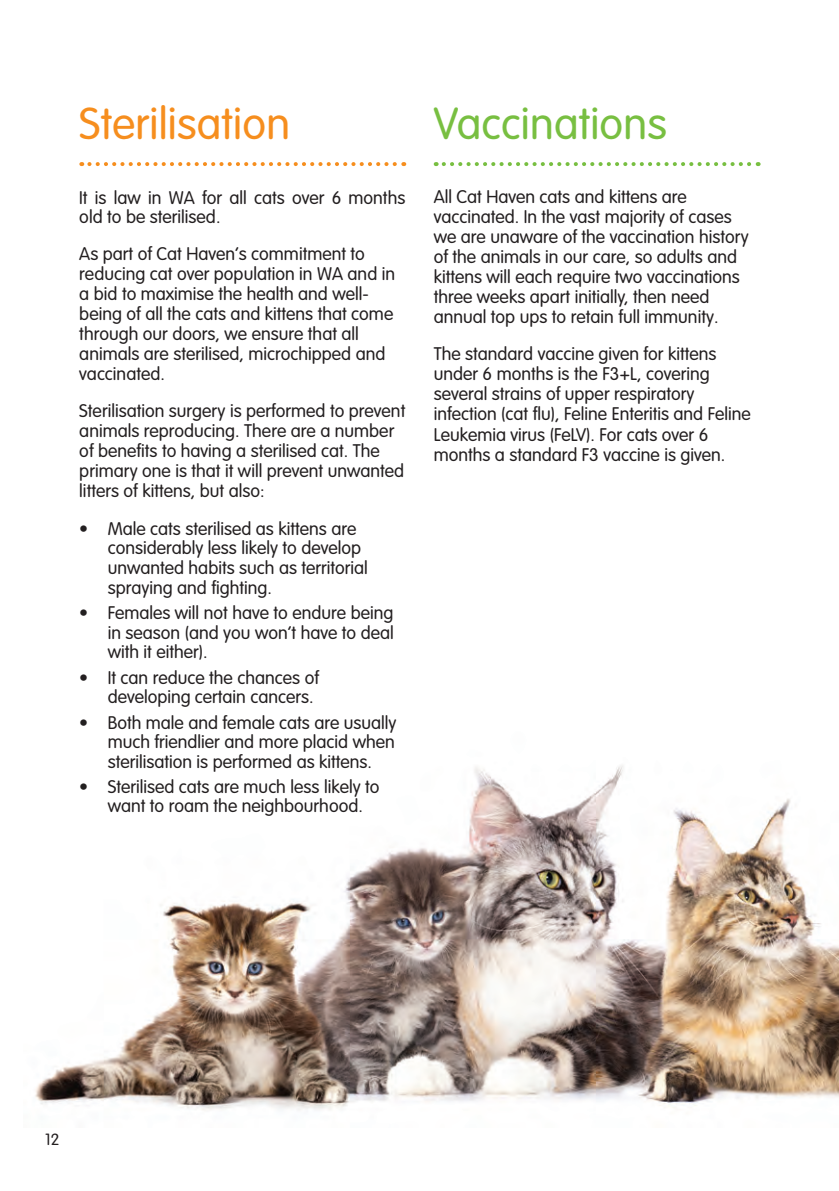
<style>
.page{position:relative;width:839px;height:1191px;background:#fff}
.page>*{position:absolute;margin:0;border:0;box-sizing:border-box;transform-origin:0 0}
.t1{font:300 44px "VAG Rounded";letter-spacing:.005em;color:#f68e1e}
.t2{font:300 44px "VAG Rounded";letter-spacing:.005em;color:#78bf41}
.t3{font:300 18px/20px "VAG Rounded";color:#231f20}
.t4{font:300 16px "VAG Rounded";color:#231f20}
</style>
<div class="page">
<img style="left:35px;top:765px;width:804px;height:346px">
<svg style="left:89px;top:162px;width:315px;height:4px"></svg>
<svg style="left:444px;top:162px;width:315px;height:4px"></svg>
<h1 class="t1" style="left:79px;top:99px;width:212px">Sterilisation</h1>
<p class="t3" style="left:79px;top:189px;width:328px;line-height:19.4px">It is law in WA for all cats over 6 months old to be sterilised.</p>
<p class="t3" style="left:79px;top:244px;width:317px">As part of Cat Haven’s commitment to reducing cat over population in WA and in a bid to maximise the health and well&shy;being of all the cats and kittens that come through our doors, we ensure that all animals are sterilised, microchipped and vaccinated.</p>
<p class="t3" style="left:79px;top:401px;width:328px">Sterilisation surgery is performed to prevent animals reproducing. There are a number of benefits to having a sterilised cat. The primary one is that it will prevent unwanted litters of kittens, but also:</p>
<p class="t3" style="left:108px;top:518px;width:262px;text-indent:-28px">• Male cats sterilised as kittens are considerably less likely to develop unwanted habits such as territorial spraying and fighting.</p>
<p class="t3" style="left:108px;top:603px;width:288px;line-height:19.4px;text-align:justify;text-indent:-28px">• Females will not have to endure being in season (and you won’t have to deal with it either).</p>
<p class="t3" style="left:108px;top:668px;width:213px;line-height:18.6px;text-indent:-28px">• It can reduce the chances of developing certain cancers.</p>
<p class="t3" style="left:108px;top:712px;width:290px;line-height:19.4px;text-align:justify;text-indent:-28px">• Both male and female cats are usually much friendlier and more placid when sterilisation is performed as kittens.</p>
<p class="t3" style="left:108px;top:777px;width:273px;line-height:19px;text-indent:-28px">• Sterilised cats are much less likely to want to roam the neighbourhood.</p>
<h1 class="t2" style="left:434px;top:99px;width:235px">Vaccinations</h1>
<p class="t3" style="left:434px;top:187px;width:317px">All Cat Haven cats and kittens are vaccinated. In the vast majority of cases we are unaware of the vaccination history of the animals in our care, so adults and kittens will each require two vaccinations three weeks apart initially, then need annual top ups to retain full immunity.</p>
<p class="t3" style="left:434px;top:344px;width:319px">The standard vaccine given for kittens under 6 months is the F3+L, covering several strains of upper respiratory infection (cat flu), Feline Enteritis and Feline Leukemia virus (FeLV). For cats over 6 months a standard F3 vaccine is given.</p>
<p class="t4" style="left:45px;top:1130px;width:16px">12</p>
</div>
